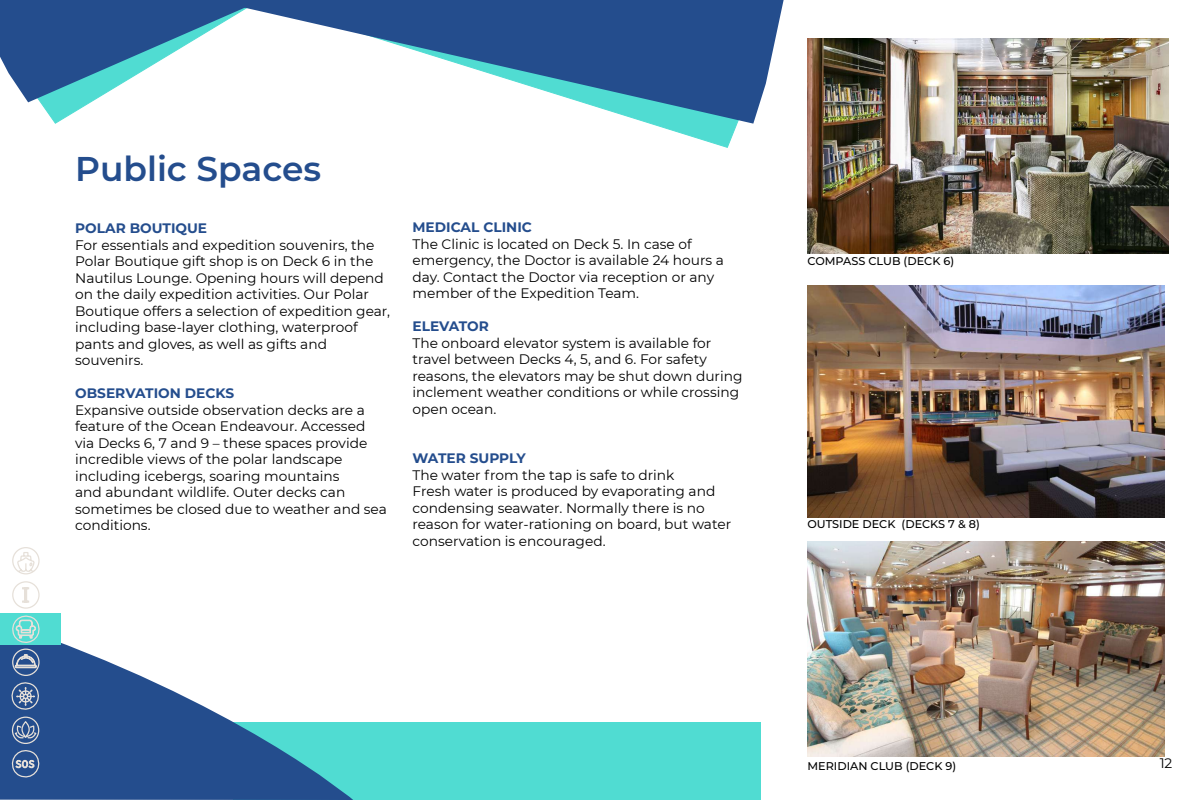
<style>
.page{position:relative;width:1200px;height:800px;background:#fff}
.page>*{position:absolute;margin:0;border:0;box-sizing:border-box;transform-origin:0 0}
.t1{font:600 34.38px "Montserrat";color:#244d8d}
.t2{font:13.75px/16.5px "Montserrat";color:#000}
.t3{font:700 13.75px "Montserrat";color:#244d8d}
.t4{font:500 11.25px "Montserrat";color:#000}
</style>
<div class="page">
<div style="left:234px;top:723px;width:527px;height:77px;background:#50dcd2"></div>
<svg style="left:0;top:613px;width:353px;height:187px"></svg>
<img style="left:808px;top:38px;width:361px;height:216px">
<img style="left:808px;top:541px;width:357px;height:216px">
<svg style="left:651px;top:124px;width:87px;height:24px"></svg>
<svg style="left:0;top:0;width:211px;height:123px"></svg>
<svg style="left:211px;top:0;width:573px;height:124px;fill:#244d8d"></svg>
<img style="left:808px;top:285px;width:357px;height:233px">
<div style="left:0;top:614px;width:61px;height:31px;background:#50dcd2"></div>
<svg style="left:6px;top:547px;width:38px;height:234px"></svg>
<h1 class="t1" style="left:75px;top:144px;width:248px">Public Spaces</h1>
<p class="t3" style="left:75px;top:218px;width:134px">POLAR BOUTIQUE</p>
<p class="t2" style="left:75px;top:236px;width:317px">For essentials and expedition souvenirs, the Polar Boutique gift shop is on Deck 6 in the Nautilus Lounge. Opening hours will depend on the daily expedition activities. Our Polar Boutique offers a selection of expedition gear, including base-layer clothing, waterproof pants and gloves, as well as gifts and souvenirs.</p>
<p class="t3" style="left:75px;top:383px;width:161px">OBSERVATION DECKS</p>
<p class="t2" style="left:75px;top:401px;width:313px">Expansive outside observation decks are a feature of the Ocean Endeavour. Accessed via Decks 6, 7 and 9 – these spaces provide incredible views of the polar landscape including icebergs, soaring mountains<br>and abundant wildlife. Outer decks can sometimes be closed due to weather and sea conditions.</p>
<p class="t3" style="left:413px;top:217px;width:121px">MEDICAL CLINIC</p>
<p class="t2" style="left:413px;top:235px;width:313px">The Clinic is located on Deck 5. In case of emergency, the Doctor is available 24 hours a day. Contact the Doctor via reception or any member of the Expedition Team.</p>
<p class="t3" style="left:413px;top:316px;width:78px">ELEVATOR</p>
<p class="t2" style="left:413px;top:334px;width:332px">The onboard elevator system is available for travel between Decks 4, 5, and 6. For safety reasons, the elevators may be shut down during inclement weather conditions or while crossing open ocean.</p>
<p class="t3" style="left:413px;top:448px;width:115px">WATER SUPPLY</p>
<p class="t2" style="left:413px;top:466px;width:320px">The water from the tap is safe to drink<br>Fresh water is produced by evaporating and condensing seawater. Normally there is no reason for water-rationing on board, but water conservation is encouraged.</p>
<p class="t4" style="left:808px;top:253px;width:148px">COMPASS CLUB (DECK 6)</p>
<p class="t4" style="left:808px;top:517px;width:174px">OUTSIDE DECK (DECKS 7 &amp; 8)</p>
<p class="t4" style="left:808px;top:758px;width:150px">MERIDIAN CLUB (DECK 9)</p>
<p class="t2" style="left:1160px;top:754px;width:14px">12</p>
</div>
